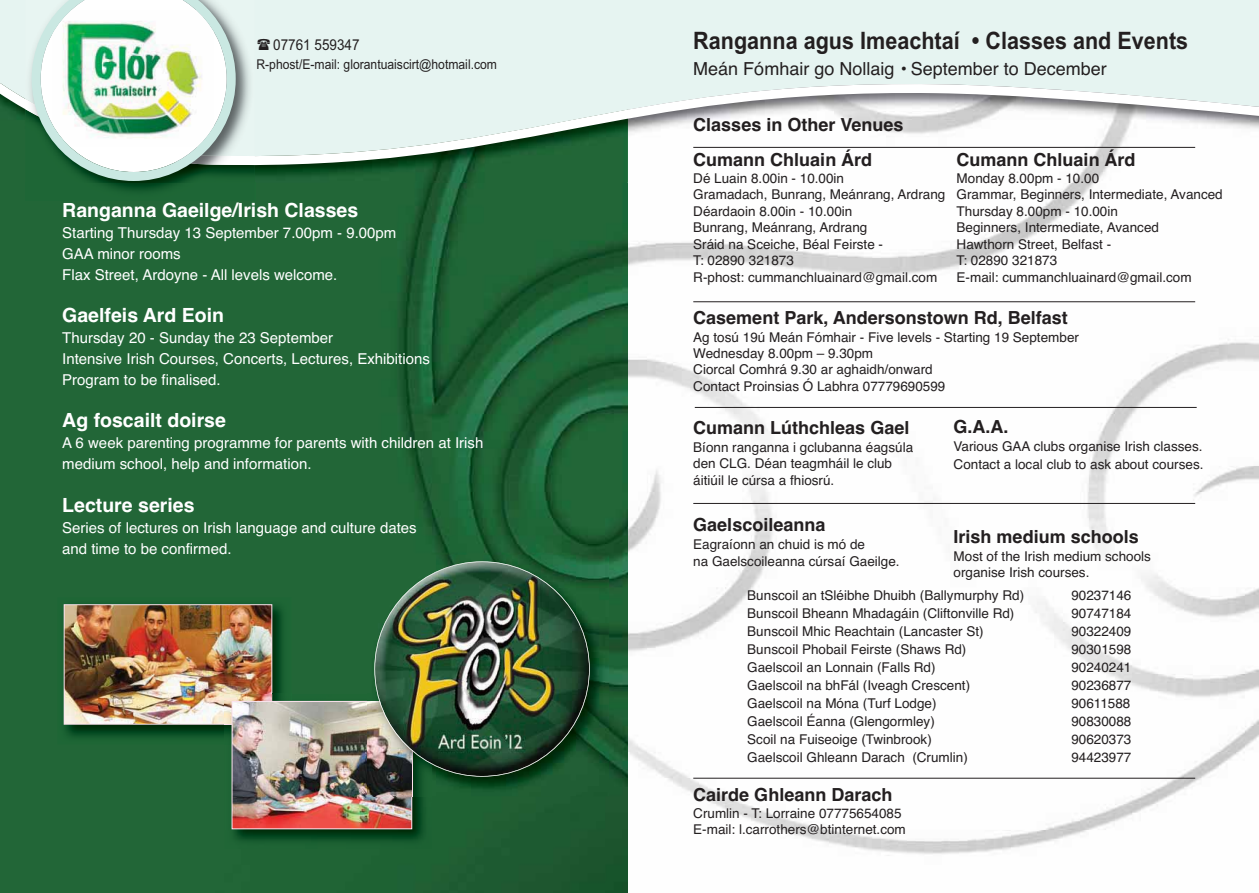
<style>
.page{position:relative;width:1259px;height:893px;background:#fff}
.page>*{position:absolute;margin:0;border:0;box-sizing:border-box;transform-origin:0 0}
.t1{font:700 24px "Arial";color:#231f20;scale:.9 1}
.t2{font:700 19.5px "Helvetica";color:#fff}
.t3{font:700 18px/35.4px "Helvetica";color:#231f20}
.t4{font:18px "Helvetica";color:#231f20}
.t5{font:15px/21px "Helvetica";color:#fff}
.t6{font:15px "Arial";color:#231f20;scale:.9 1}
.t7{font:13.5px/16.5px "Helvetica";color:#231f20}
.t8{font:13.5px "Arial";color:#231f20;scale:.9 1}
</style>
<div class="page">
<img style="left:628px;top:183px;width:631px;height:673px">
<img style="left:1px;top:183px;width:627px;height:710px">
<img style="left:1px;top:171px;width:1105px;height:12px">
<svg style="left:1px;top:0;width:1258px;height:171px"></svg>
<img style="left:25px;top:165px;width:230px;height:35px">
<img style="left:25px;top:0;width:230px;height:99px">
<img style="left:25px;top:99px;width:230px;height:66px">
<img style="left:32px;top:0;width:204px;height:181px">
<img style="left:57px;top:597px;width:234px;height:147px">
<img style="left:66px;top:606px;width:204px;height:117px">
<div style="left:64px;top:604px;width:208px;height:121px;border:1px solid #fce3ee"></div>
<img style="left:225px;top:744px;width:207px;height:105px">
<img style="left:225px;top:694px;width:142px;height:50px">
<img style="left:234px;top:703px;width:176px;height:124px">
<div style="left:232px;top:701px;width:180px;height:128px;border:1px solid #fce3ee"></div>
<img style="left:368px;top:555px;width:241px;height:241px">
<img style="left:367px;top:694px;width:65px;height:102px">
<img style="left:375px;top:562px;width:214px;height:214px;border-radius:50%">
<hr style="left:693px;top:503px;width:502px;height:1px;background:#231f20">
<hr style="left:695px;top:407px;width:501px;height:1px;background:#231f20">
<hr style="left:693px;top:147px;width:502px;height:1px;background:#231f20">
<hr style="left:693px;top:778px;width:502px;height:1px;background:#231f20">
<hr style="left:693px;top:301px;width:502px;height:1px;background:#231f20">
<svg style="left:258px;top:39px;width:12px;height:11px"></svg>
<p class="t6" style="left:273px;top:39px;width:97px">07761 559347</p>
<p class="t8" style="left:256px;top:60px;width:269px">R-phost/E-mail: glorantuaiscirt@hotmail.com</p>
<h2 class="t2" style="left:62px;top:203px;width:297px">Ranganna Gaeilge/Irish Classes</h2>
<p class="t5" style="left:62px;top:224px;width:335px">Starting Thursday 13 September 7.00pm - 9.00pm<br>GAA minor rooms<br>Flax Street, Ardoyne - All levels welcome.</p>
<h2 class="t2" style="left:62px;top:308px;width:163px">Gaelfeis Ard Eoin</h2>
<p class="t5" style="left:62px;top:329px;width:369px">Thursday 20 - Sunday the 23 September<br>Intensive Irish Courses, Concerts, Lectures, Exhibitions<br>Program to be finalised.</p>
<h2 class="t2" style="left:62px;top:413px;width:165px">Ag foscailt doirse</h2>
<p class="t5" style="left:62px;top:434px;width:422px">A 6 week parenting programme for parents with children at Irish medium school, help and information.</p>
<h2 class="t2" style="left:62px;top:497px;width:134px">Lecture series</h2>
<p class="t5" style="left:62px;top:518px;width:356px">Series of lectures on Irish language and culture dates and time to be confirmed.</p>
<h1 class="t1" style="left:693px;top:32px;width:551px">Ranganna agus Imeachtaí • Classes and Events</h1>
<h3 class="t4" style="left:693px;top:62px;width:415px">Meán Fómhair go Nollaig • September to December</h3>
<h3 class="t3" style="left:693px;top:109px;width:212px">Classes in Other Venues<br>Cumann Chluain Árd</h3>
<p class="t7" style="left:693px;top:171px;width:254px">Dé Luain 8.00in - 10.00in<br>Gramadach, Bunrang, Meánrang, Ardrang<br>Déardaoin 8.00in - 10.00in<br>Bunrang, Meánrang, Ardrang<br>Sráid na Sceiche, Béal Feirste -<br>T: 02890 321873<br>R-phost: cummanchluainard@gmail.com</p>
<h3 class="t3" style="left:693px;top:302px;width:376px">Casement Park, Andersonstown Rd, Belfast</h3>
<p class="t7" style="left:693px;top:331px;width:387px">Ag tosú 19ú Meán Fómhair - Five levels - Starting 19 September Wednesday 8.00pm – 9.30pm<br>Ciorcal Comhrá 9.30 ar aghaidh/onward<br>Contact Proinsias Ó Labhra 07779690599</p>
<h3 class="t3" style="left:693px;top:412px;width:218px">Cumann Lúthchleas Gael</h3>
<p class="t7" style="left:693px;top:441px;width:221px">Bíonn ranganna i gclubanna éagsúla den CLG. Déan teagmháil le club áitiúil le cúrsa a fhiosrú.</p>
<h3 class="t3" style="left:693px;top:509px;width:134px">Gaelscoileanna</h3>
<p class="t7" style="left:693px;top:538px;width:208px">Eagraíonn an chuid is mó de<br>na Gaelscoileanna cúrsaí Gaeilge.</p>
<p class="t7" style="left:747px;top:588px;width:278px">Bunscoil an tSléibhe Dhuibh (Ballymurphy Rd)</p>
<p class="t7" style="left:1071px;top:588px;width:62px">90237146</p>
<p class="t7" style="left:747px;top:606px;width:269px">Bunscoil Bheann Mhadagáin (Cliftonville Rd)</p>
<p class="t7" style="left:1071px;top:606px;width:62px">90747184</p>
<p class="t7" style="left:747px;top:624px;width:238px">Bunscoil Mhic Reachtain (Lancaster St)</p>
<p class="t7" style="left:1071px;top:624px;width:62px">90322409</p>
<p class="t7" style="left:747px;top:642px;width:221px">Bunscoil Phobail Feirste (Shaws Rd)</p>
<p class="t7" style="left:1071px;top:642px;width:62px">90301598</p>
<p class="t7" style="left:747px;top:660px;width:190px">Gaelscoil an Lonnain (Falls Rd)</p>
<p class="t7" style="left:1071px;top:660px;width:62px">90240241</p>
<p class="t7" style="left:747px;top:678px;width:224px">Gaelscoil na bhFál (Iveagh Crescent)</p>
<p class="t7" style="left:1071px;top:678px;width:62px">90236877</p>
<p class="t7" style="left:747px;top:696px;width:191px">Gaelscoil na Móna (Turf Lodge)</p>
<p class="t7" style="left:1071px;top:696px;width:61px">90611588</p>
<p class="t7" style="left:747px;top:714px;width:189px">Gaelscoil Éanna (Glengormley)</p>
<p class="t7" style="left:1071px;top:714px;width:62px">90830088</p>
<p class="t7" style="left:747px;top:732px;width:186px">Scoil na Fuiseoige (Twinbrook)</p>
<p class="t7" style="left:1071px;top:732px;width:62px">90620373</p>
<p class="t7" style="left:747px;top:750px;width:222px">Gaelscoil Ghleann Darach (Crumlin)</p>
<p class="t7" style="left:1071px;top:750px;width:62px">94423977</p>
<h3 class="t3" style="left:693px;top:779px;width:201px">Cairde Ghleann Darach</h3>
<p class="t7" style="left:693px;top:806px;width:214px">Crumlin - T: Lorraine 07775654085<br>E-mail: l.carrothers@btinternet.com</p>
<h3 class="t3" style="left:956px;top:144px;width:180px">Cumann Chluain Árd</h3>
<p class="t7" style="left:956px;top:171px;width:268px">Monday 8.00pm - 10.00<br>Grammar, Beginners, Intermediate, Avanced<br>Thursday 8.00pm - 10.00in<br>Beginners, Intermediate, Avanced<br>Hawthorn Street, Belfast -<br>T: 02890 321873<br>E-mail: cummanchluainard@gmail.com</p>
<h3 class="t3" style="left:953px;top:411px;width:57px">G.A.A.</h3>
<p class="t7" style="left:953px;top:439px;width:251px;line-height:17.4px">Various GAA clubs organise Irish classes.<br>Contact a local club to ask about courses.</p>
<h3 class="t3" style="left:953px;top:521px;width:187px">Irish medium schools</h3>
<p class="t7" style="left:953px;top:550px;width:199px">Most of the Irish medium schools organise Irish courses.</p>
</div>
